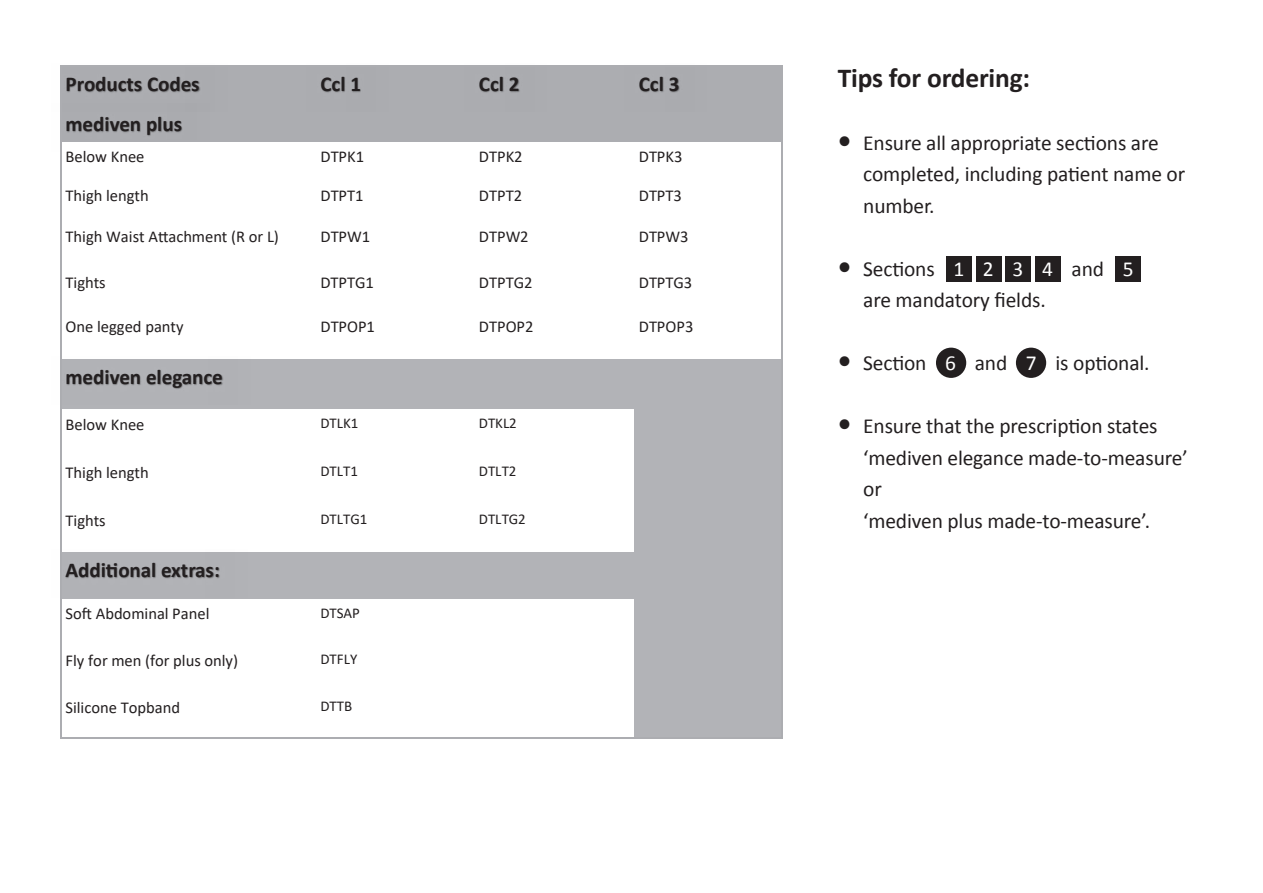
<style>
.page{position:relative;width:1263px;height:893px;background:#fff}
.page>*{position:absolute;margin:0;border:0;box-sizing:border-box;transform-origin:0 0}
.t1{font:700 27.45px "Calibri";letter-spacing:-.005em;color:#231f20}
.t2{font:21.45px/31.5px "Calibri";letter-spacing:-.005em;color:#231f20}
.t3{font:700 21.15px "Calibri";color:#231f20}
.t4{font:700 21px "Calibri";color:#231f20}
.t5{font:16.65px "Calibri";color:#231f20}
.t6{font:16.5px "Calibri";color:#231f20}
.t7{font:15px "Calibri";color:#231f20}
.s1{font-weight:700;font-size:27.45px}
.s2{color:#fff}
</style>
<div class="page">
<div style="left:946px;top:256px;width:26px;height:26px;background:#231f20"></div>
<div style="left:976px;top:256px;width:25px;height:26px;background:#231f20"></div>
<div style="left:1006px;top:256px;width:25px;height:26px;background:#231f20"></div>
<div style="left:1035px;top:256px;width:26px;height:26px;background:#231f20"></div>
<div style="left:1115px;top:256px;width:26px;height:26px;background:#231f20"></div>
<div style="left:936px;top:348px;width:30px;height:30px;background:#231f20;border-radius:50%"></div>
<div style="left:1016px;top:348px;width:30px;height:30px;background:#231f20;border-radius:50%"></div>
<div style="left:60px;top:65px;width:256px;height:76px;background:#acadb1"></div>
<img style="left:66px;top:77px;width:120px;height:16px">
<img style="left:186px;top:81px;width:15px;height:12px">
<img style="left:66px;top:117px;width:102px;height:19px">
<img style="left:168px;top:121px;width:15px;height:12px">
<div style="left:316px;top:65px;width:159px;height:76px;background:#acadb1"></div>
<img style="left:321px;top:77px;width:24px;height:16px">
<img style="left:352px;top:77px;width:9px;height:16px">
<div style="left:475px;top:65px;width:159px;height:76px;background:#acadb1"></div>
<img style="left:479px;top:77px;width:25px;height:16px">
<img style="left:510px;top:77px;width:10px;height:16px">
<div style="left:634px;top:65px;width:149px;height:76px;background:#acadb1"></div>
<img style="left:639px;top:77px;width:25px;height:16px">
<img style="left:670px;top:77px;width:10px;height:16px">
<div style="left:60px;top:360px;width:256px;height:49px;background:#b2b3b7"></div>
<img style="left:61px;top:357px;width:148px;height:32px">
<img style="left:209px;top:359px;width:41px;height:27px">
<div style="left:316px;top:360px;width:159px;height:49px;background:#b2b3b7"></div>
<div style="left:475px;top:360px;width:159px;height:49px;background:#b2b3b7"></div>
<div style="left:634px;top:360px;width:149px;height:49px;background:#b2b3b7"></div>
<div style="left:634px;top:409px;width:149px;height:48px;background:#b2b3b7"></div>
<div style="left:634px;top:457px;width:149px;height:48px;background:#b2b3b7"></div>
<div style="left:634px;top:505px;width:149px;height:47px;background:#b2b3b7"></div>
<div style="left:60px;top:552px;width:256px;height:47px;background:#b2b3b7"></div>
<img style="left:61px;top:549px;width:145px;height:30px">
<img style="left:206px;top:567px;width:14px;height:12px">
<div style="left:316px;top:552px;width:159px;height:47px;background:#b2b3b7"></div>
<div style="left:475px;top:552px;width:159px;height:47px;background:#b2b3b7"></div>
<div style="left:634px;top:552px;width:149px;height:47px;background:#b2b3b7"></div>
<div style="left:634px;top:599px;width:149px;height:47px;background:#b2b3b7"></div>
<div style="left:634px;top:646px;width:149px;height:46px;background:#b2b3b7"></div>
<div style="left:634px;top:692px;width:149px;height:47px;background:#b2b3b7"></div>
<hr style="left:60px;top:65px;width:1px;height:673px;background:#acadb1">
<hr style="left:781px;top:65px;width:2px;height:673px;background:#acadb1">
<hr style="left:61px;top:140px;width:255px;height:2px;background:#acadb1">
<hr style="left:316px;top:140px;width:159px;height:2px;background:#acadb1">
<hr style="left:475px;top:140px;width:159px;height:2px;background:#acadb1">
<hr style="left:634px;top:140px;width:147px;height:2px;background:#acadb1">
<hr style="left:60px;top:738px;width:256px;height:1px;background:#acadb1">
<hr style="left:316px;top:738px;width:159px;height:1px;background:#acadb1">
<hr style="left:475px;top:738px;width:159px;height:1px;background:#acadb1">
<hr style="left:634px;top:738px;width:149px;height:1px;background:#acadb1">
<p class="t3" style="left:65px;top:69px;width:136px">Products Codes</p>
<p class="t4" style="left:65px;top:109px;width:118px">mediven plus</p>
<p class="t3" style="left:320px;top:69px;width:42px">Ccl 1</p>
<p class="t3" style="left:479px;top:69px;width:42px">Ccl 2</p>
<p class="t3" style="left:639px;top:69px;width:42px">Ccl 3</p>
<p class="t6" style="left:65px;top:145px;width:80px">Below Knee</p>
<p class="t6" style="left:320px;top:145px;width:45px">DTPK1</p>
<p class="t6" style="left:479px;top:145px;width:45px">DTPK2</p>
<p class="t6" style="left:639px;top:145px;width:45px">DTPK3</p>
<p class="t6" style="left:65px;top:184px;width:85px">Thigh length</p>
<p class="t6" style="left:320px;top:184px;width:45px">DTPT1</p>
<p class="t6" style="left:479px;top:184px;width:45px">DTPT2</p>
<p class="t6" style="left:639px;top:184px;width:45px">DTPT3</p>
<p class="t6" style="left:65px;top:225px;width:215px">Thigh Waist Attachment (R or L)</p>
<p class="t6" style="left:320px;top:225px;width:51px">DTPW1</p>
<p class="t6" style="left:479px;top:225px;width:51px">DTPW2</p>
<p class="t6" style="left:639px;top:225px;width:51px">DTPW3</p>
<p class="t5" style="left:65px;top:271px;width:42px">Tights</p>
<p class="t5" style="left:320px;top:271px;width:55px">DTPTG1</p>
<p class="t5" style="left:479px;top:271px;width:55px">DTPTG2</p>
<p class="t5" style="left:639px;top:271px;width:55px">DTPTG3</p>
<p class="t6" style="left:65px;top:315px;width:120px">One legged panty</p>
<p class="t6" style="left:320px;top:315px;width:56px">DTPOP1</p>
<p class="t6" style="left:479px;top:315px;width:56px">DTPOP2</p>
<p class="t6" style="left:639px;top:315px;width:56px">DTPOP3</p>
<p class="t4" style="left:65px;top:363px;width:159px">mediven elegance</p>
<p class="t6" style="left:65px;top:413px;width:80px">Below Knee</p>
<p class="t7" style="left:320px;top:413px;width:39px">DTLK1</p>
<p class="t7" style="left:479px;top:413px;width:39px">DTKL2</p>
<p class="t5" style="left:65px;top:461px;width:85px">Thigh length</p>
<p class="t7" style="left:320px;top:461px;width:39px">DTLT1</p>
<p class="t7" style="left:479px;top:461px;width:39px">DTLT2</p>
<p class="t6" style="left:65px;top:509px;width:42px">Tights</p>
<p class="t7" style="left:320px;top:509px;width:48px">DTLTG1</p>
<p class="t7" style="left:479px;top:509px;width:48px">DTLTG2</p>
<p class="t4" style="left:65px;top:555px;width:156px">Additional extras:</p>
<p class="t6" style="left:65px;top:602px;width:146px">Soft Abdominal Panel</p>
<p class="t7" style="left:320px;top:602px;width:41px">DTSAP</p>
<p class="t5" style="left:65px;top:649px;width:174px">Fly for men (for plus only)</p>
<p class="t7" style="left:320px;top:649px;width:38px">DTFLY</p>
<p class="t6" style="left:65px;top:696px;width:116px">Silicone Topband</p>
<p class="t7" style="left:320px;top:696px;width:33px">DTTB</p>
<p class="t1" style="left:838px;top:60px;width:194px">Tips for ordering:</p>
<p class="t2" style="left:863px;top:126px;width:323px;text-indent:-26px"><span class="s1">•</span> Ensure all appropriate sections are completed, including patient name or number.</p>
<p class="t2" style="left:863px;top:252px;width:272px;text-indent:-25px"><span class="s1">•</span> Sections <span class="s2">1 2 3 4</span> and <span class="s2">5 </span>are mandatory fields.</p>
<p class="t2" style="left:838px;top:346px;width:313px"><span class="s1">•</span> Section <span class="s2">6</span> and <span class="s2">7</span> is optional.</p>
<p class="t2" style="left:863px;top:409px;width:326px;text-indent:-25px"><span class="s1">•</span> Ensure that the prescription states ‘mediven elegance made-to-measure’ or<br>‘mediven plus made-to-measure’.</p>
</div>
